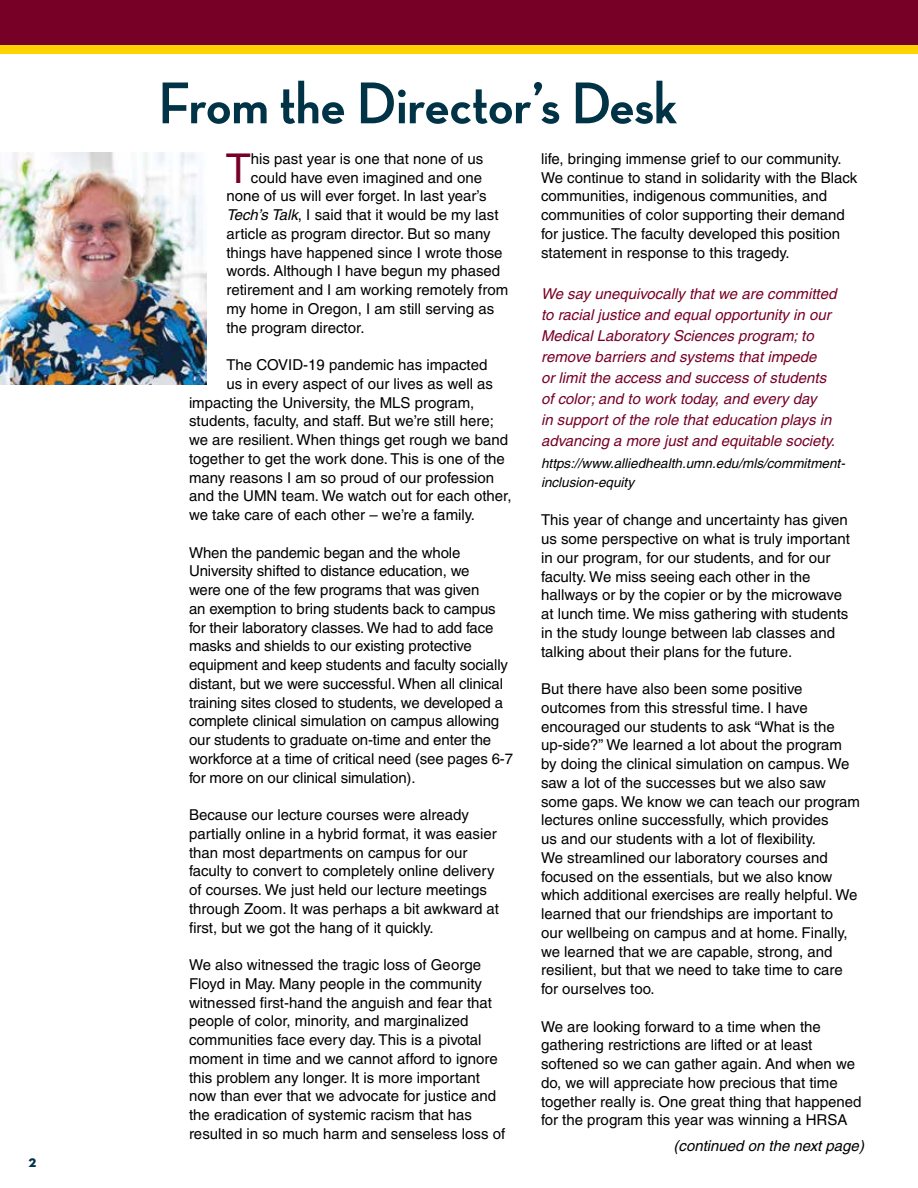
<style>
.page{position:relative;width:918px;height:1188px;background:#fff}
.page>*{position:absolute;margin:0;border:0;box-sizing:border-box;transform-origin:0 0}
.t1{font:700 60px "Neutraface Display";color:#003346}
.t2{font:41.1px "Helvetica";color:#770026}
.t3{font:700 16.5px "Neutraface Text";color:#003346}
.t4{font:15px/18.8px "Helvetica";color:#000}
.t5{font:italic 15px/21px "Helvetica";color:#770026}
.t6{font:italic 15px "Helvetica";color:#000}
.t7{font:italic 13.5px/19.5px "Helvetica";color:#000}
.s1{font-style:italic}
</style>
<div class="page">
<div style="left:0;top:0;width:918px;height:54px;background:#ffd200"></div>
<div style="left:0;top:0;width:918px;height:45px;background:#770026"></div>
<img style="left:0;top:152px;width:206px;height:232px">
<p class="t3" style="left:28px;top:1151px;width:9px">2</p>
<h1 class="t1" style="left:158px;top:70px;width:521px">From the Director’s Desk</h1>
<h2 class="t2" style="left:226px;top:144px;width:27px">T</h2>
<p class="t4" style="left:251px;top:149px;width:234px">his past year is one that none of us</p>
<p class="t4" style="left:251px;top:168px;width:233px">could have even imagined and one</p>
<p class="t4" style="left:226px;top:187px;width:262px">none of us will ever forget. In last year’s</p>
<p class="t4" style="left:226px;top:206px;width:274px"><span class="s1">Tech’s Talk</span>, I said that it would be my last</p>
<p class="t4" style="left:226px;top:224px;width:266px">article as program director. But so many</p>
<p class="t4" style="left:226px;top:243px;width:278px">things have happened since I wrote those</p>
<p class="t4" style="left:226px;top:262px;width:275px">words. Although I have begun my phased</p>
<p class="t4" style="left:226px;top:281px;width:283px">retirement and I am working remotely from</p>
<p class="t4" style="left:226px;top:299px;width:269px">my home in Oregon, I am still serving as</p>
<p class="t4" style="left:226px;top:318px;width:140px">the program director.</p>
<p class="t4" style="left:226px;top:356px;width:263px">The COVID-19 pandemic has impacted</p>
<p class="t4" style="left:226px;top:374px;width:268px">us in every aspect of our lives as well as</p>
<p class="t4" style="left:189px;top:393px;width:287px">impacting the University, the MLS program,</p>
<p class="t4" style="left:189px;top:412px;width:306px">students, faculty, and staff. But we’re still here;</p>
<p class="t4" style="left:189px;top:431px;width:321px">we are resilient. When things get rough we band</p>
<p class="t4" style="left:189px;top:449px;width:317px">together to get the work done. This is one of the</p>
<p class="t4" style="left:189px;top:468px;width:307px">many reasons I am so proud of our profession</p>
<p class="t4" style="left:189px;top:487px;width:324px">and the UMN team. We watch out for each other,</p>
<p class="t4" style="left:189px;top:506px;width:287px">we take care of each other – we’re a family.</p>
<p class="t4" style="left:189px;top:543px;width:326px">When the pandemic began and the whole University shifted to distance education, we<br>were one of the few programs that was given<br>an exemption to bring students back to campus for their laboratory classes. We had to add face masks and shields to our existing protective equipment and keep students and faculty socially distant, but we were successful. When all clinical training sites closed to students, we developed a complete clinical simulation on campus allowing our students to graduate on-time and enter the workforce at a time of critical need (see pages 6-7 for more on our clinical simulation).</p>
<p class="t4" style="left:189px;top:806px;width:312px">Because our lecture courses were already partially online in a hybrid format, it was easier than most departments on campus for our faculty to convert to completely online delivery of courses. We just held our lecture meetings through Zoom. It was perhaps a bit awkward at first, but we got the hang of it quickly.</p>
<p class="t4" style="left:189px;top:956px;width:318px">We also witnessed the tragic loss of George Floyd in May. Many people in the community witnessed first-hand the anguish and fear that people of color, minority, and marginalized communities face every day. This is a pivotal moment in time and we cannot afford to ignore this problem any longer. It is more important now than ever that we advocate for justice and the eradication of systemic racism that has resulted in so much harm and senseless loss of</p>
<p class="t4" style="left:541px;top:149px;width:318px">life, bringing immense grief to our community.<br>We continue to stand in solidarity with the Black communities, indigenous communities, and communities of color supporting their demand for justice. The faculty developed this position statement in response to this tragedy.</p>
<p class="t5" style="left:541px;top:283px;width:297px">We say unequivocally that we are committed to racial justice and equal opportunity in our Medical Laboratory Sciences program; to remove barriers and systems that impede<br>or limit the access and success of students of color; and to work today, and every day<br>in support of the role that education plays in advancing a more just and equitable society.</p>
<p class="t7" style="left:541px;top:453px;width:306px">https://www.alliedhealth.umn.edu/mls/commitment&shy;inclusion-equity</p>
<p class="t4" style="left:541px;top:511px;width:310px">This year of change and uncertainty has given us some perspective on what is truly important in our program, for our students, and for our faculty. We miss seeing each other in the hallways or by the copier or by the microwave at lunch time. We miss gathering with students in the study lounge between lab classes and talking about their plans for the future.</p>
<p class="t4" style="left:541px;top:680px;width:320px">But there have also been some positive outcomes from this stressful time. I have encouraged our students to ask “What is the up-side?” We learned a lot about the program by doing the clinical simulation on campus. We saw a lot of the successes but we also saw some gaps. We know we can teach our program lectures online successfully, which provides<br>us and our students with a lot of flexibility.<br>We streamlined our laboratory courses and focused on the essentials, but we also know which additional exercises are really helpful. We learned that our friendships are important to<br>our wellbeing on campus and at home. Finally, we learned that we are capable, strong, and resilient, but that we need to take time to care for ourselves too.</p>
<p class="t4" style="left:541px;top:1017px;width:322px">We are looking forward to a time when the gathering restrictions are lifted or at least softened so we can gather again. And when we do, we will appreciate how precious that time together really is. One great thing that happened for the program this year was winning a HRSA</p>
<p class="t6" style="left:674px;top:1137px;width:192px">(continued on the next page)</p>
</div>
